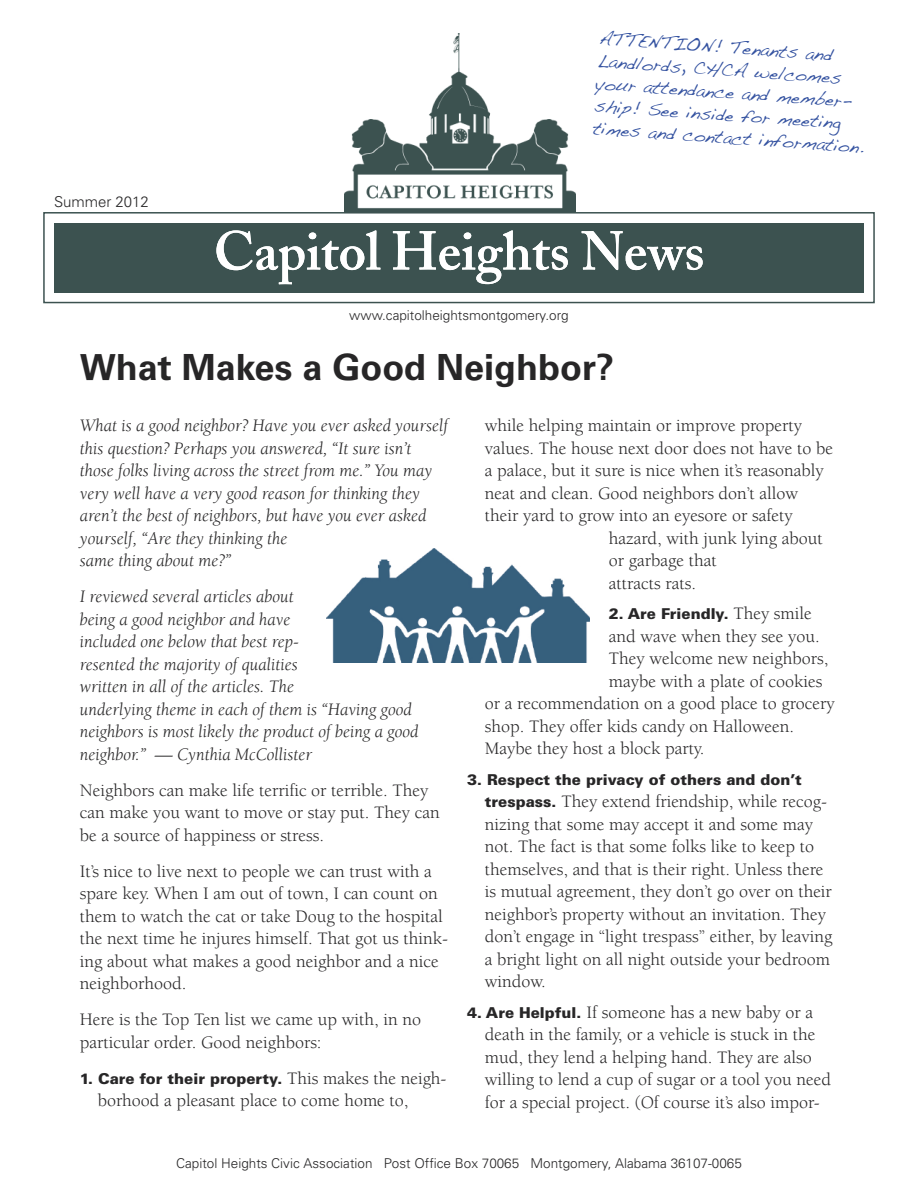
<style>
.page{position:relative;width:918px;height:1188px;background:#fff}
.page>*{position:absolute;margin:0;border:0;box-sizing:border-box;transform-origin:0 0}
.t1{font:600 54px "Adobe Caslon";color:#fff}
.t2{font:700 36px "Univers";color:#272627}
.t3{font:18px/22.5px "Berkeley";color:#272627}
.t4{font:italic 18px/22.5px "Berkeley";color:#272627}
.t5{font:18px/22.5px "Handwriting Dakota";color:#3553a1}
.t6{font:900 15px "Univers";color:#272627}
.t7{font:300 15px "Univers";color:#272627}
.t8{font:300 13.5px "Univers";color:#272627}
.s1{font-family:"Berkeley";font-weight:400;font-size:18px}
.s2{font-family:"Univers";font-weight:900;font-size:15px}
</style>
<div class="page">
<img style="left:345px;top:33px;width:230px;height:179px">
<div style="left:54px;top:223px;width:810px;height:69px;background:#3c5250"></div>
<div style="left:43px;top:212px;width:832px;height:91px;border:2px solid #3c5250"></div>
<img style="left:327px;top:548px;width:263px;height:114px">
<p class="t7" style="left:54px;top:196px;width:96px">Summer 2012</p>
<p class="t5" style="left:600px;top:27px;width:246px;rotate:4deg">ATTENTION! Tenants and<br>Landlords, CHCA welcomes</p>
<p class="t5" style="left:595px;top:94px;width:248px;rotate:4deg">ship! See inside for meeting</p>
<p class="t5" style="left:597px;top:72px;width:256px;rotate:4deg">your attendance and member-</p>
<p class="t5" style="left:594px;top:116px;width:273px;rotate:4deg">times and contact information.</p>
<h1 class="t1" style="left:214px;top:231px;width:492px">Capitol Heights News</h1>
<p class="t8" style="left:349px;top:310px;width:221px">www.capitolheightsmontgomery.org</p>
<h2 class="t2" style="left:80px;top:354px;width:536px">What Makes a Good Neighbor?</h2>
<p class="t4" style="left:80px;top:416px;width:370px">What is a good neighbor? Have you ever asked yourself this question? Perhaps you answered, “It sure isn’t those folks living across the street from me.” You may very well have a very good reason for thinking they aren’t the best of neighbors, but have you ever asked yourself, “Are they thinking the<br>same thing about me?”</p>
<p class="t4" style="left:80px;top:587px;width:340px">I reviewed several articles about<br>being a good neighbor and have<br>included one below that best rep-<br>resented the majority of qualities<br>written in all of the articles. The<br>underlying theme in each of them is “Having good neighbors is most likely the product of being a good neighbor.” — Cynthia McCollister</p>
<p class="t3" style="left:80px;top:780px;width:361px">Neighbors can make life terrific or terrible. They can make you want to move or stay put. They can be a source of happiness or stress.</p>
<p class="t3" style="left:80px;top:861px;width:370px">It’s nice to live next to people we can trust with a spare key. When I am out of town, I can count on them to watch the cat or take Doug to the hospital the next time he injures himself. That got us think&shy;ing about what makes a good neighbor and a nice neighborhood.</p>
<p class="t3" style="left:80px;top:1010px;width:343px">Here is the Top Ten list we came up with, in no particular order. Good neighbors:</p>
<p class="t6" style="left:80px;top:1073px;width:368px">1. Care for their property. <span class="s1">This makes the neigh-</span></p>
<p class="t3" style="left:98px;top:1091px;width:312px">borhood a pleasant place to come home to,</p>
<p class="t3" style="left:485px;top:416px;width:319px">while helping maintain or improve property</p>
<p class="t3" style="left:485px;top:438px;width:350px">values. The house next door does not have to be</p>
<p class="t3" style="left:485px;top:461px;width:340px">a palace, but it sure is nice when it’s reasonably</p>
<p class="t3" style="left:485px;top:483px;width:315px">neat and clean. Good neighbors don’t allow</p>
<p class="t3" style="left:485px;top:506px;width:309px">their yard to grow into an eyesore or safety</p>
<p class="t3" style="left:609px;top:528px;width:215px">hazard, with junk lying about</p>
<p class="t3" style="left:609px;top:551px;width:109px">or garbage that</p>
<p class="t3" style="left:609px;top:573px;width:89px">attracts rats.</p>
<p class="t6" style="left:609px;top:608px;width:205px">2. Are Friendly. <span class="s1">They smile</span></p>
<p class="t3" style="left:609px;top:626px;width:212px">and wave when they see you.</p>
<p class="t3" style="left:609px;top:649px;width:221px">They welcome new neighbors,</p>
<p class="t3" style="left:609px;top:671px;width:215px">maybe with a plate of cookies</p>
<p class="t3" style="left:485px;top:694px;width:352px">or a recommendation on a good place to grocery</p>
<p class="t3" style="left:485px;top:716px;width:311px">shop. They offer kids candy on Halloween.</p>
<p class="t3" style="left:485px;top:739px;width:221px">Maybe they host a block party.</p>
<p class="t6" style="left:467px;top:774px;width:336px">3. Respect the privacy of others and don’t</p>
<p class="t3" style="left:485px;top:792px;width:349px"><span class="s2">trespass.</span> They extend friendship, while recog&shy;nizing that some may accept it and some may not. The fact is that some folks like to keep to themselves, and that is their right. Unless there is mutual agreement, they don’t go over on their neighbor’s property without an invitation. They don’t engage in “light trespass” either, by leaving a bright light on all night outside your bedroom window.</p>
<p class="t3" style="left:485px;top:1003px;width:348px;text-indent:-18px"><span class="s2">4. Are Helpful.</span> If someone has a new baby or a death in the family, or a vehicle is stuck in the mud, they lend a helping hand. They are also willing to lend a cup of sugar or a tool you need for a special project. (Of course it’s also impor-</p>
<p class="t8" style="left:176px;top:1159px;width:567px">Capitol Heights Civic Association Post Office Box 70065 Montgomery, Alabama 36107-0065</p>
</div>
